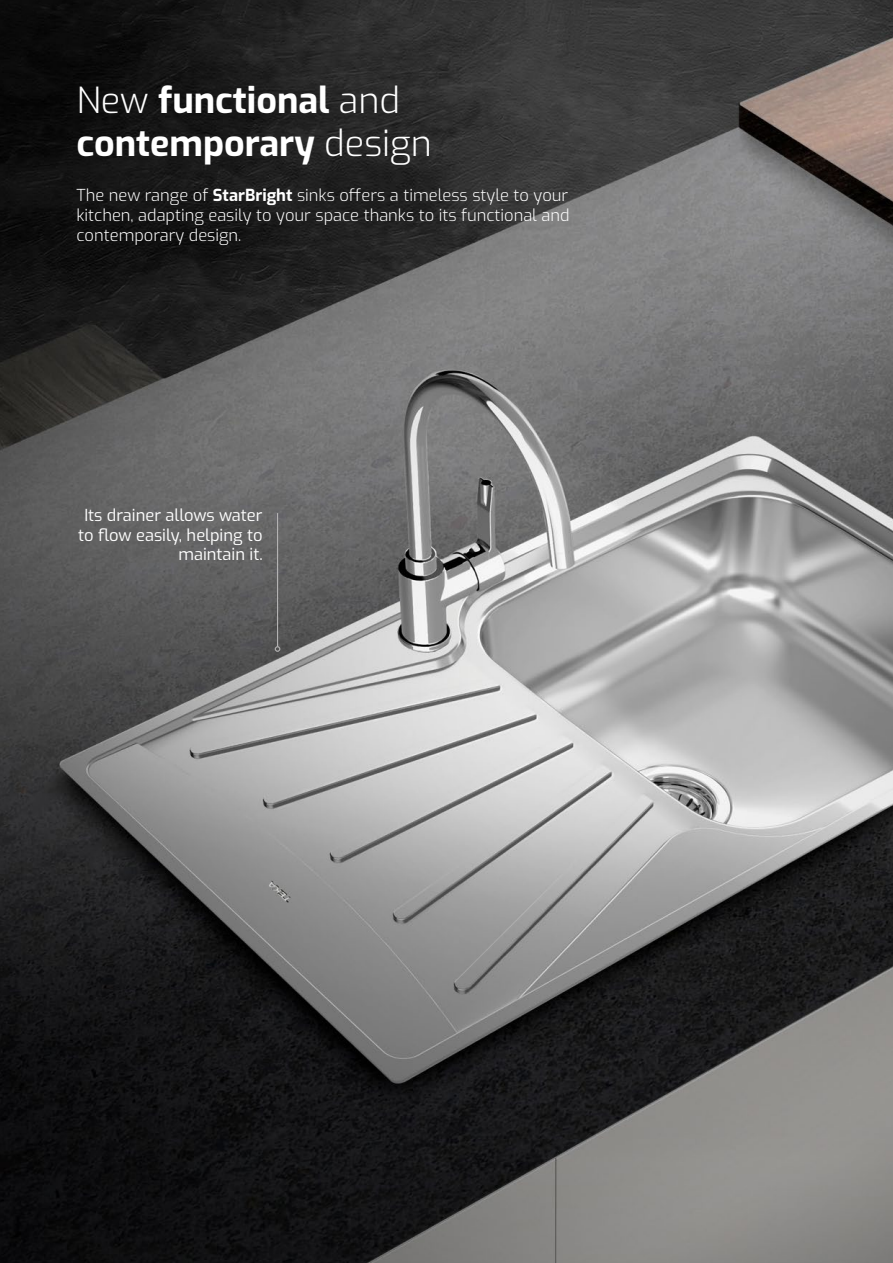
<style>
.page{position:relative;width:893px;height:1263px;background:#fff}
.page>*{position:absolute;margin:0;border:0;box-sizing:border-box;transform-origin:0 0}
.t1{font:700 36px/43.2px "Exo";color:#fff}
.t2{font:300 16.5px/19.8px "Exo";color:#fff;text-align:justify}
.t3{font:16.5px/19.8px "Exo";color:#fff;text-align:right}
.s1{font-weight:300}
.s2{font-weight:700}
</style>
<div class="page">
<img style="left:0;top:0;width:893px;height:1263px">
<hr style="left:277px;top:513px;width:1px;height:134px;background:#b3b2b2">
<svg style="left:275px;top:646px;width:5px;height:6px"></svg>
<h1 class="t1" style="left:77px;top:76px;width:357px"><span class="s1">New</span> functional <span class="s1">and </span>contemporary <span class="s1">design</span></h1>
<p class="t2" style="left:77px;top:184px;width:495px">The new range of <span class="s2">StarBright</span> sinks offers a timeless style to your kitchen, adapting easily to your space thanks to its functional and contemporary design.</p>
<p class="t3" style="left:78px;top:504px;width:186px">Its drainer allows water to flow easily, helping to maintain it.</p>
</div>
